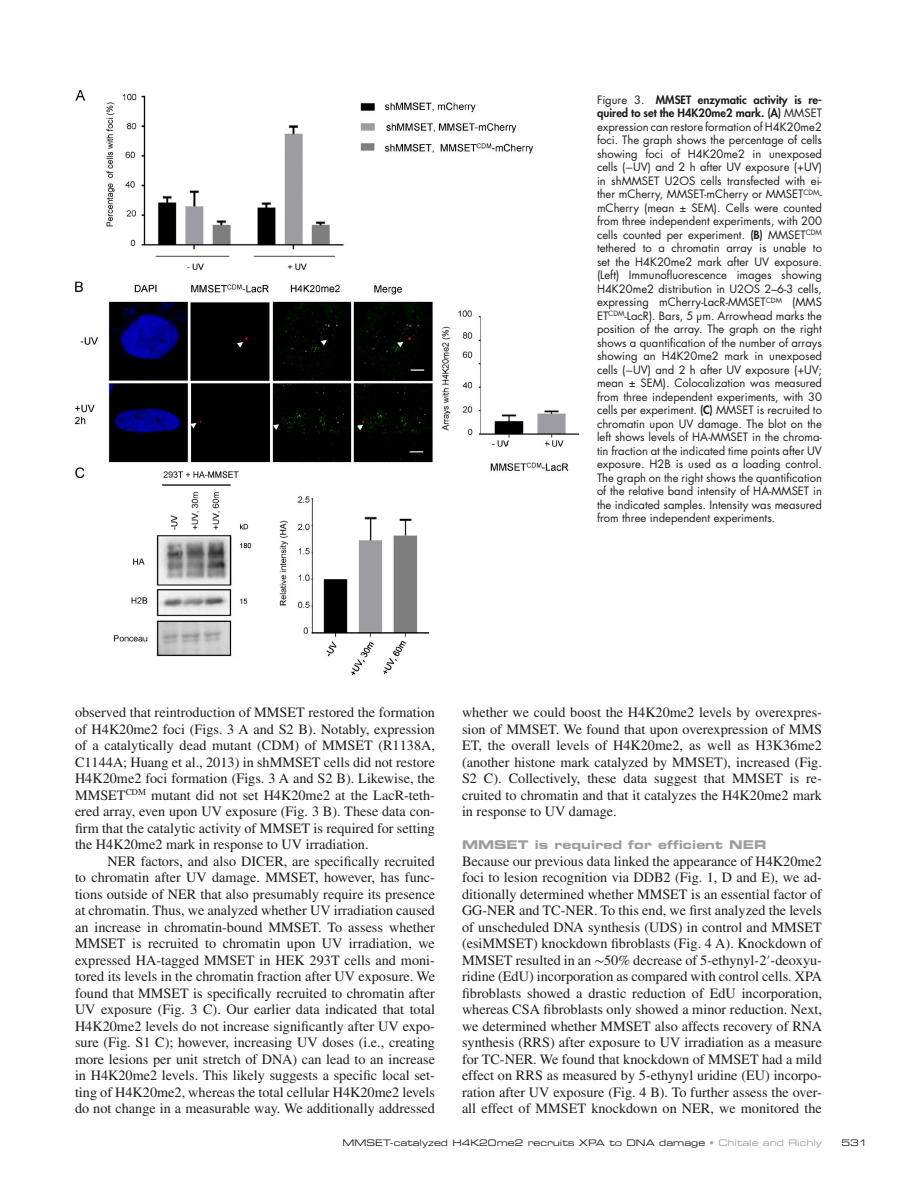
<style>
.page{position:relative;width:918px;height:1188px;background:#fff}
.page>*{position:absolute;margin:0;border:0;box-sizing:border-box;transform-origin:0 0}
.t1{font:14.25px/16.5px "Times LT Std";color:#1d1d1b;text-align:justify}
.t2{font:12px "Eurostile LT Std Bold Ex 2";letter-spacing:.005em;color:#9d9d9d}
.t3{font:11.25px/13.5px "Futura Std";color:#1d1d1b;text-align:justify}
.t4{font:9px "Eurostile LT Std Ex 2";color:#1d1d1b}
.s1{font-weight:800}
.s2{font-family:"STIX General"}
.s3{color:#9d9d9d}
</style>
<div class="page">
<img style="left:75px;top:90px;width:504px;height:584px">
<p class="t3" style="left:597px;top:93px;width:227px">Figure 3. <span class="s1">MMSET enzymatic activity is re&shy;quired to set the H4K20me2 mark. (A)</span> MMSET expression can restore formation of H4K20me2 foci. The graph shows the percentage of cells showing foci of H4K20me2 in unexposed cells (<span class="s2">−</span>UV) and 2 h after UV exposure (+UV) in shMMSET U2OS cells transfected with ei&shy;ther mCherry, MMSET-mCherry or MMSET<sup>CDM&shy;</sup>mCherry (mean ± SEM). Cells were counted from three independent experiments, with 200 cells counted per experiment. <span class="s1">(B)</span> MMSET<sup>CDM </sup>tethered to a chromatin array is unable to set the H4K20me2 mark after UV exposure. (Left) Immunofluorescence images showing H4K20me2 distribution in U2OS 2–6-3 cells, expressing mCherry-LacR-MMSET<sup>CDM</sup> (MMS ET<sup>CDM</sup>-LacR). Bars, 5 µm. Arrowhead marks the position of the array. The graph on the right shows a quantification of the number of arrays showing an H4K20me2 mark in unexposed cells (<span class="s2">−</span>UV) and 2 h after UV exposure (+UV; mean ± SEM). Colocalization was measured from three independent experiments, with 30 cells per experiment. <span class="s1">(C)</span> MMSET is recruited to chromatin upon UV damage. The blot on the left shows levels of HA-MMSET in the chroma&shy;tin fraction at the indicated time points after UV exposure. H2B is used as a loading control.<br>The graph on the right shows the quantification of the relative band intensity of HA-MMSET in the indicated samples. Intensity was measured from three independent experiments.</p>
<p class="t1" style="left:75px;top:704px;width:362px">observed that reintroduction of MMSET restored the formation of H4K20me2 foci (Figs. 3 A and S2 B). Notably, expression of a catalytically dead mutant (CDM) of MMSET (R1138A, C1144A; Huang et al., 2013) in shMMSET cells did not restore H4K20me2 foci formation (Figs. 3 A and S2 B). Likewise, the MMSET<sup>CDM</sup> mutant did not set H4K20me2 at the LacR-teth&shy;ered array, even upon UV exposure (Fig. 3 B). These data con&shy;firm that the catalytic activity of MMSET is required for setting the H4K20me2 mark in response to UV irradiation.</p>
<p class="t1" style="left:75px;top:852px;width:362px;text-indent:32px">NER factors, and also DICER, are specifically recruited to chromatin after UV damage. MMSET, however, has func&shy;tions outside of NER that also presumably require its presence at chromatin. Thus, we analyzed whether UV irradiation caused an increase in chromatin-bound MMSET. To assess whether MMSET is recruited to chromatin upon UV irradiation, we expressed HA-tagged MMSET in HEK 293T cells and moni&shy;tored its levels in the chromatin fraction after UV exposure. We found that MMSET is specifically recruited to chromatin after UV exposure (Fig. 3 C). Our earlier data indicated that total H4K20me2 levels do not increase significantly after UV expo&shy;sure (Fig. S1 C); however, increasing UV doses (i.e., creating more lesions per unit stretch of DNA) can lead to an increase in H4K20me2 levels. This likely suggests a specific local set&shy;ting of H4K20me2, whereas the total cellular H4K20me2 levels do not change in a measurable way. We additionally addressed</p>
<p class="t1" style="left:462px;top:704px;width:362px">whether we could boost the H4K20me2 levels by overexpres&shy;sion of MMSET. We found that upon overexpression of MMS ET, the overall levels of H4K20me2, as well as H3K36me2 (another histone mark catalyzed by MMSET), increased (Fig.<br>S2 C). Collectively, these data suggest that MMSET is re&shy;cruited to chromatin and that it catalyzes the H4K20me2 mark in response to UV damage.</p>
<p class="t2" style="left:462px;top:836px;width:306px">MMSET is required for efficient NER</p>
<p class="t1" style="left:462px;top:852px;width:362px">Because our previous data linked the appearance of H4K20me2 foci to lesion recognition via DDB2 (Fig. 1, D and E), we ad&shy;ditionally determined whether MMSET is an essential factor of GG-NER and TC-NER. To this end, we first analyzed the levels of unscheduled DNA synthesis (UDS) in control and MMSET (esiMMSET) knockdown fibroblasts (Fig. 4 A). Knockdown of MMSET resulted in an <span class="s2">∼</span>50% decrease of 5-ethynyl-2<span class="s2">′</span>-deoxyu&shy;ridine (EdU) incorporation as compared with control cells. XPA fibroblasts showed a drastic reduction of EdU incorporation, whereas CSA fibroblasts only showed a minor reduction. Next, we determined whether MMSET also affects recovery of RNA synthesis (RRS) after exposure to UV irradiation as a measure for TC-NER. We found that knockdown of MMSET had a mild effect on RRS as measured by 5-ethynyl uridine (EU) incorpo&shy;ration after UV exposure (Fig. 4 B). To further assess the over&shy;all effect of MMSET knockdown on NER, we monitored the</p>
<p class="t4" style="left:342px;top:1136px;width:13px">MM</p>
<p class="t4" style="left:366px;top:1136px;width:457px">SET-catalyzed H4K20me2 recruits XPA to DNA damage <span class="s3">• Chitale and R ichly</span></p>
<p class="t4" style="left:841px;top:1136px;width:28px">531</p>
</div>
